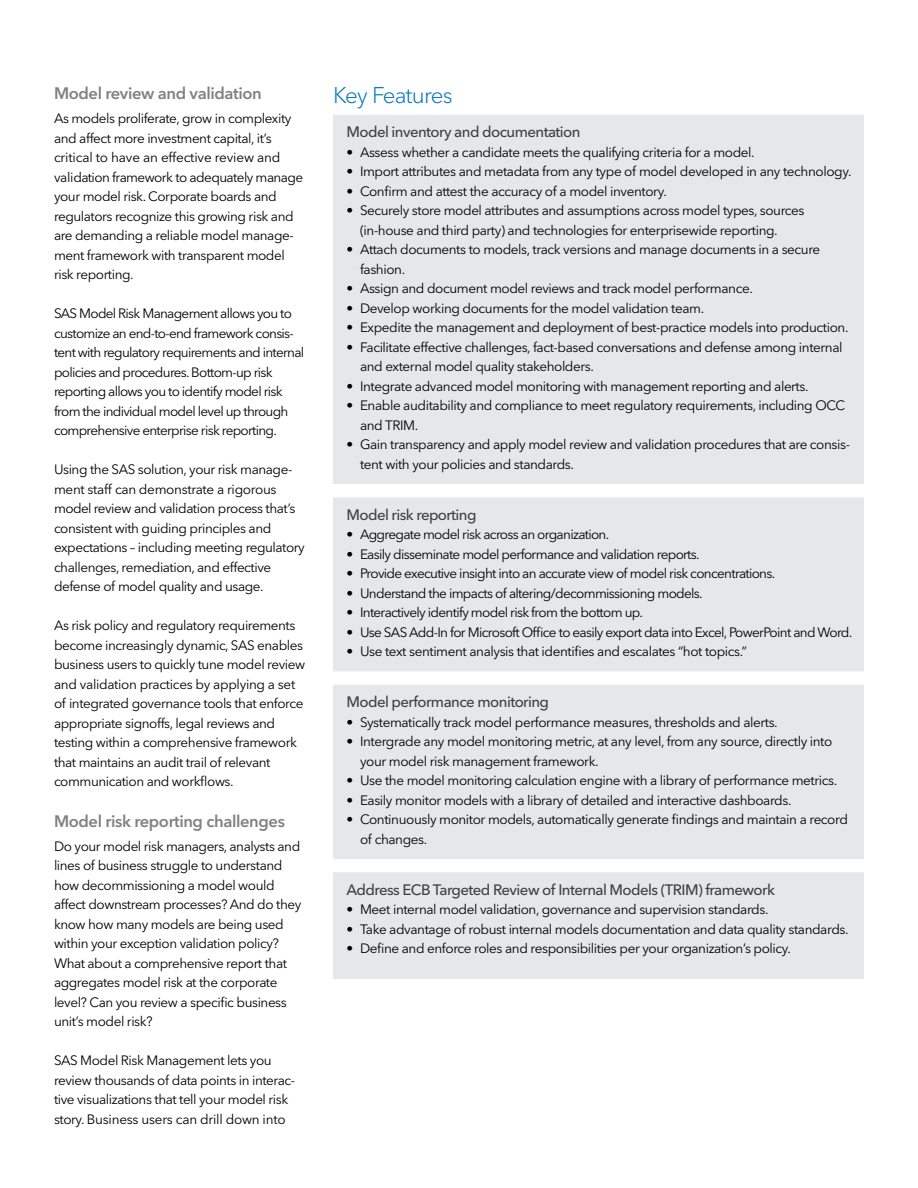
<style>
.page{position:relative;width:918px;height:1188px;background:#fff}
.page>*{position:absolute;margin:0;border:0;box-sizing:border-box;transform-origin:0 0}
.Subhead-1_Cobalt{font:300 22.5px "Avenir Next W1 G";letter-spacing:-.04em;color:#0074bd}
.Subhead-2_Slate{font:600 16.5px "Avenir Next W1 G";letter-spacing:-.025em;color:#818181}
.Key_Feature_Headline{font:500 15px "Avenir Next W1 G";letter-spacing:-.04em;color:#404041}
.Body{font:13.5px/19.5px "Avenir Next W1 G";letter-spacing:-.035em;color:#000}
.Key_Feature_Bullets{font:13.5px/19.5px "Avenir Next W1 G";letter-spacing:-.03em;color:#000}
.Key_Feature_Bullets-2{font:13.5px "Avenir Next W1 G";letter-spacing:-.05em;color:#000}
.Key_Feature_Bullet_L{font:13.5px/19.5px "Avenir Next W1 G";letter-spacing:-.03em;color:#000}
.Body-2{font:13.5px/19.5px "Avenir Next W1 G";letter-spacing:-.055em;color:#000}
</style>
<div class="page">
<div style="left:333px;top:114px;width:531px;height:865px;background:#e5e7e8"></div>
<div style="left:333px;top:101px;width:531px;height:14px;background:#fff"></div>
<div style="left:333px;top:484px;width:531px;height:13px;background:#fff"></div>
<div style="left:333px;top:671px;width:531px;height:14px;background:#fff"></div>
<div style="left:333px;top:859px;width:531px;height:13px;background:#fff"></div>
<p class="Subhead-2_Slate" style="left:54px;top:84px;width:209px">Model review and validation</p>
<p class="Subhead-1_Cobalt" style="left:333px;top:81px;width:121px">Key Features</p>
<p class="Body" style="left:54px;top:109px;width:251px">As models proliferate, grow in complexity and affect more investment capital, it’s critical to have an effective review and validation framework to adequately manage your model risk. Corporate boards and regulators recognize this growing risk and are demanding a reliable model manage&shy;ment framework with transparent model risk reporting.</p>
<p class="Body-2" style="left:54px;top:304px;width:252px">SAS Model Risk Management allows you to customize an end-to-end framework consis&shy;tent with regulatory requirements and internal policies and procedures. Bottom-up risk reporting allows you to identify model risk from the individual model level up through comprehensive enterprise risk reporting.</p>
<p class="Body" style="left:54px;top:460px;width:252px">Using the SAS solution, your risk manage&shy;ment staff can demonstrate a rigorous model review and validation process that’s consistent with guiding principles and expectations – including meeting regulatory challenges, remediation, and effective defense of model quality and usage.</p>
<p class="Body" style="left:54px;top:616px;width:253px">As risk policy and regulatory requirements become increasingly dynamic, SAS enables business users to quickly tune model review and validation practices by applying a set of integrated governance tools that enforce appropriate signoffs, legal reviews and testing within a comprehensive framework that maintains an audit trail of relevant communication and workflows.</p>
<p class="Subhead-2_Slate" style="left:54px;top:811px;width:233px">Model risk reporting challenges</p>
<p class="Body" style="left:54px;top:837px;width:249px">Do your model risk managers, analysts and lines of business struggle to understand how decommissioning a model would affect downstream processes? And do they know how many models are being used within your exception validation policy?<br>What about a comprehensive report that aggregates model risk at the corporate level? Can you review a specific business unit’s model risk?</p>
<p class="Body" style="left:54px;top:1051px;width:243px">SAS Model Risk Management lets you review thousands of data points in interac&shy;tive visualizations that tell your model risk story. Business users can drill down into</p>
<p class="Key_Feature_Headline" style="left:346px;top:123px;width:235px">Model inventory and documentation</p>
<p class="Key_Feature_Bullets" style="left:346px;top:142px;width:410px">• Assess whether a candidate meets the qualifying criteria for a model.</p>
<p class="Key_Feature_Bullets" style="left:346px;top:162px;width:507px">• Import attributes and metadata from any type of model developed in any technology.</p>
<p class="Key_Feature_Bullets" style="left:346px;top:181px;width:322px">• Confirm and attest the accuracy of a model inventory.</p>
<p class="Key_Feature_Bullets" style="left:360px;top:201px;width:446px;text-indent:-14px">• Securely store model attributes and assumptions across model types, sources (in-house and third party) and technologies for enterprisewide reporting.</p>
<p class="Key_Feature_Bullets" style="left:360px;top:240px;width:462px;text-indent:-14px">• Attach documents to models, track versions and manage documents in a secure fashion.</p>
<p class="Key_Feature_Bullets" style="left:346px;top:279px;width:408px">• Assign and document model reviews and track model performance.</p>
<p class="Key_Feature_Bullets" style="left:346px;top:298px;width:359px">• Develop working documents for the model validation team.</p>
<p class="Key_Feature_Bullets" style="left:346px;top:318px;width:504px">• Expedite the management and deployment of best-practice models into production.</p>
<p class="Key_Feature_Bullets" style="left:360px;top:337px;width:484px;text-indent:-14px">• Facilitate effective challenges, fact-based conversations and defense among internal and external model quality stakeholders.</p>
<p class="Key_Feature_Bullets" style="left:346px;top:376px;width:464px">• Integrate advanced model monitoring with management reporting and alerts.</p>
<p class="Key_Feature_Bullets" style="left:360px;top:396px;width:487px;text-indent:-14px">• Enable auditability and compliance to meet regulatory requirements, including OCC and TRIM.</p>
<p class="Key_Feature_Bullet_L" style="left:360px;top:435px;width:492px;text-indent:-14px">• Gain transparency and apply model review and validation procedures that are consis&shy;tent with your policies and standards.</p>
<p class="Key_Feature_Headline" style="left:346px;top:506px;width:132px">Model risk reporting</p>
<p class="Key_Feature_Bullets-2" style="left:346px;top:527px;width:264px">• Aggregate model risk across an organization.</p>
<p class="Key_Feature_Bullets-2" style="left:346px;top:546px;width:355px">• Easily disseminate model performance and validation reports.</p>
<p class="Key_Feature_Bullets-2" style="left:346px;top:566px;width:430px">• Provide executive insight into an accurate view of model risk concentrations.</p>
<p class="Key_Feature_Bullets-2" style="left:346px;top:585px;width:358px">• Understand the impacts of altering/decommissioning models.</p>
<p class="Key_Feature_Bullets-2" style="left:346px;top:605px;width:298px">• Interactively identify model risk from the bottom up.</p>
<p class="Key_Feature_Bullets-2" style="left:346px;top:624px;width:507px">• Use SAS Add-In for Microsoft Office to easily export data into Excel, PowerPoint and Word.</p>
<p class="Key_Feature_Bullet_L" style="left:346px;top:642px;width:402px">• Use text sentiment analysis that identifies and escalates “hot topics.”</p>
<p class="Key_Feature_Headline" style="left:346px;top:693px;width:204px">Model performance monitoring</p>
<p class="Key_Feature_Bullets" style="left:346px;top:712px;width:433px">• Systematically track model performance measures, thresholds and alerts.</p>
<p class="Key_Feature_Bullets" style="left:360px;top:732px;width:474px;text-indent:-14px">• Intergrade any model monitoring metric, at any level, from any source, directly into your model risk management framework.</p>
<p class="Key_Feature_Bullets" style="left:346px;top:771px;width:492px">• Use the model monitoring calculation engine with a library of performance metrics.</p>
<p class="Key_Feature_Bullets" style="left:346px;top:790px;width:447px">• Easily monitor models with a library of detailed and interactive dashboards.</p>
<p class="Key_Feature_Bullet_L" style="left:360px;top:810px;width:489px;text-indent:-14px">• Continuously monitor models, automatically generate findings and maintain a record of changes.</p>
<p class="Key_Feature_Headline" style="left:346px;top:881px;width:430px">Address ECB Targeted Review of Internal Models (TRIM) framework</p>
<p class="Key_Feature_Bullets" style="left:346px;top:900px;width:424px">• Meet internal model validation, governance and supervision standards.</p>
<p class="Key_Feature_Bullets" style="left:346px;top:919px;width:504px">• Take advantage of robust internal models documentation and data quality standards.</p>
<p class="Key_Feature_Bullet_L" style="left:346px;top:939px;width:446px">• Define and enforce roles and responsibilities per your organization’s policy.</p>
</div>
